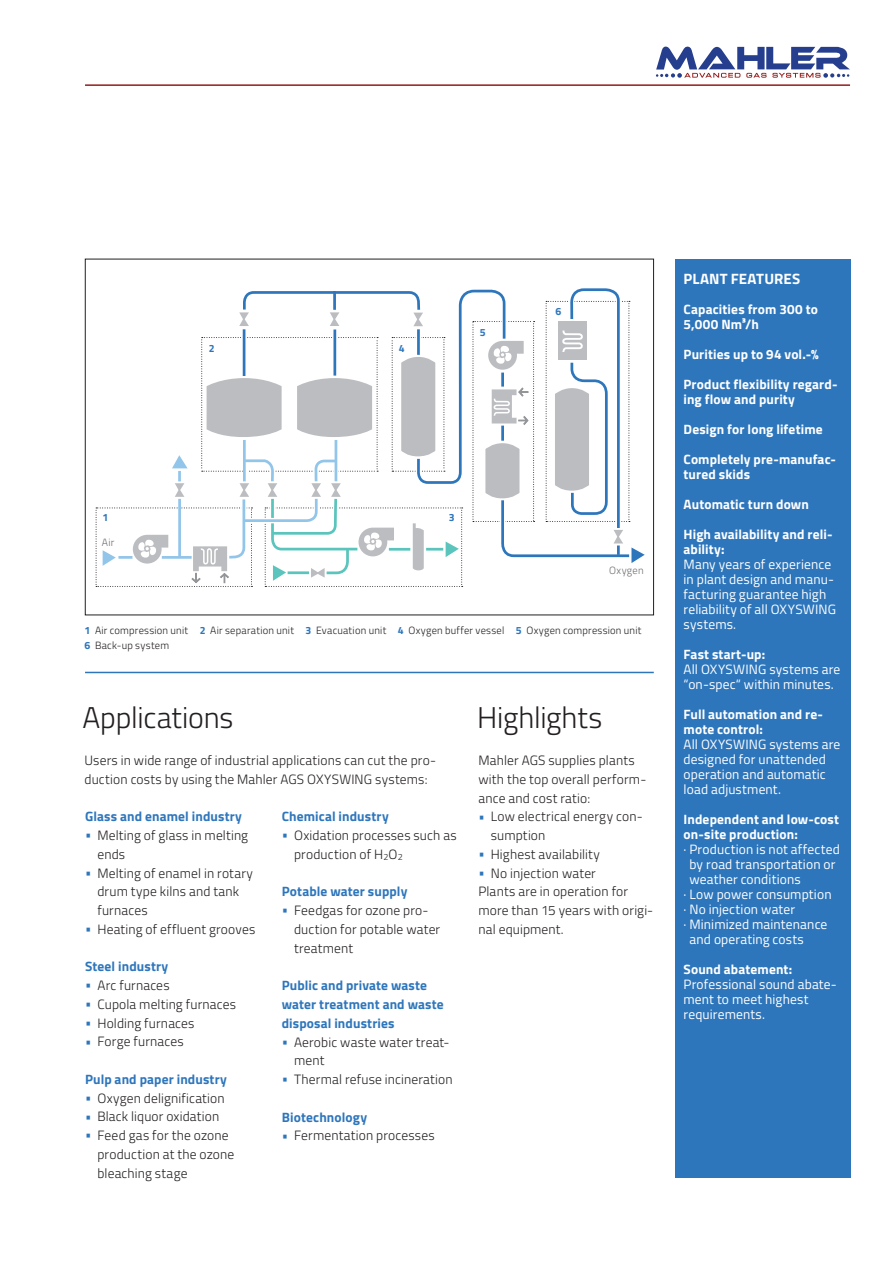
<style>
.page{position:relative;width:893px;height:1263px;background:#fff}
.page>*{position:absolute;margin:0;border:0;box-sizing:border-box;transform-origin:0 0}
.t1{font:300 30px "Titillium Web";letter-spacing:-.005em;color:#231f20}
.t2{font:700 15px "Titillium Web";letter-spacing:.005em;color:#fff}
.t3{font:300 13.5px/18.8px "Titillium Web";letter-spacing:.01em;color:#231f20}
.t4{font:13.5px/15px "Titillium Web";letter-spacing:.01em;color:#fff}
.t5{font:700 13.5px/15px "Titillium Web";letter-spacing:.01em;color:#fff}
.t6{font:700 13.5px/18.8px "Titillium Web";letter-spacing:.01em;color:#2e76bc}
.t7{font:300 10.5px/15px "Titillium Web";letter-spacing:.02em;color:#231f20}
.t8{font:300 10.5px "Titillium Web";letter-spacing:.02em;color:#6c6d70}
.t9{font:700 10.5px "Titillium Web";color:#2e76bc}
.s1{font-weight:700;color:#2e76bc}
.s2{color:#2e76bc}
</style>
<div class="page">
<hr style="left:85px;top:84px;width:765px;height:2px;background:#921d1c">
<svg style="left:656px;top:46px;width:194px;height:32px"></svg>
<svg style="left:413px;top:84px;width:97px;height:176px"></svg>
<svg style="left:96px;top:288px;width:549px;height:299px"></svg>
<div style="left:675px;top:259px;width:175px;height:918px;background:#2e76bc"></div>
<hr style="left:85px;top:672px;width:569px;height:1px;background:#2e76bc">
<p class="t9" style="left:209px;top:340px;width:7px">2</p>
<p class="t9" style="left:399px;top:340px;width:7px">4</p>
<p class="t9" style="left:480px;top:324px;width:7px">5</p>
<p class="t9" style="left:103px;top:510px;width:7px">1</p>
<p class="t9" style="left:449px;top:510px;width:7px">3</p>
<p class="t8" style="left:102px;top:535px;width:14px">Air</p>
<p class="t9" style="left:556px;top:303px;width:7px">6</p>
<p class="t8" style="left:609px;top:563px;width:36px">Oxygen</p>
<p class="t7" style="left:85px;top:622px;width:558px"><span class="s1">1</span> Air compression unit <span class="s1">2</span> Air separation unit <span class="s1">3</span> Evacuation unit <span class="s1">4</span> Oxygen buffer vessel <span class="s1">5</span> Oxygen compression unit<br><span class="s1">6</span> Back-up system</p>
<h1 class="t1" style="left:82px;top:695px;width:153px">Applications</h1>
<h1 class="t1" style="left:477px;top:695px;width:126px">Highlights</h1>
<p class="t3" style="left:85px;top:750px;width:353px">Users in wide range of industrial applications can cut the pro&shy;duction costs by using the Mahler AGS OXYSWING systems:</p>
<p class="t3" style="left:478px;top:750px;width:170px">Mahler AGS supplies plants with the top overall perform&shy;ance and cost ratio:</p>
<p class="t3" style="left:491px;top:807px;width:153px;text-indent:-12px"><span class="s2">•</span> Low electrical energy con&shy;sumption</p>
<p class="t3" style="left:478px;top:844px;width:123px"><span class="s2">•</span> Highest availability</p>
<p class="t3" style="left:478px;top:863px;width:176px"><span class="s2">•</span> No injection water<br>Plants are in operation for more than 15 years with origi&shy;nal equipment.</p>
<p class="t6" style="left:85px;top:806px;width:159px">Glass and enamel industry</p>
<p class="t3" style="left:97px;top:825px;width:152px;text-indent:-12px"><span class="s2">•</span> Melting of glass in melting ends</p>
<p class="t3" style="left:97px;top:863px;width:157px;text-indent:-12px"><span class="s2">•</span> Melting of enamel in rotary drum type kilns and tank furnaces</p>
<p class="t3" style="left:85px;top:919px;width:172px"><span class="s2">•</span> Heating of effluent grooves</p>
<p class="t6" style="left:85px;top:956px;width:85px">Steel industry</p>
<p class="t3" style="left:85px;top:975px;width:86px"><span class="s2">•</span> Arc furnaces</p>
<p class="t3" style="left:85px;top:994px;width:153px"><span class="s2">•</span> Cupola melting furnaces</p>
<p class="t3" style="left:85px;top:1013px;width:111px"><span class="s2">•</span> Holding furnaces</p>
<p class="t3" style="left:85px;top:1032px;width:100px"><span class="s2">•</span> Forge furnaces</p>
<p class="t6" style="left:85px;top:1069px;width:143px">Pulp and paper industry</p>
<p class="t3" style="left:85px;top:1088px;width:141px"><span class="s2">•</span> Oxygen delignification</p>
<p class="t3" style="left:85px;top:1107px;width:136px"><span class="s2">•</span> Black liquor oxidation</p>
<p class="t3" style="left:97px;top:1125px;width:138px;text-indent:-12px"><span class="s2">•</span> Feed gas for the ozone production at the ozone bleaching stage</p>
<p class="t6" style="left:282px;top:806px;width:109px">Chemical industry</p>
<p class="t3" style="left:294px;top:825px;width:164px;text-indent:-12px"><span class="s2">•</span> Oxidation processes such as production of H<sub>2</sub>O<sub>2</sub></p>
<p class="t6" style="left:282px;top:882px;width:127px">Potable water supply</p>
<p class="t3" style="left:294px;top:900px;width:148px;text-indent:-12px"><span class="s2">•</span> Feedgas for ozone pro&shy;duction for potable water treatment</p>
<p class="t6" style="left:282px;top:975px;width:163px">Public and private waste water treatment and waste disposal industries</p>
<p class="t3" style="left:294px;top:1032px;width:157px;text-indent:-12px"><span class="s2">•</span> Aerobic waste water treat&shy;ment</p>
<p class="t3" style="left:282px;top:1069px;width:172px"><span class="s2">•</span> Thermal refuse incineration</p>
<p class="t6" style="left:282px;top:1107px;width:87px">Biotechnology</p>
<p class="t3" style="left:282px;top:1125px;width:154px"><span class="s2">•</span> Fermentation processes</p>
<p class="t2" style="left:684px;top:268px;width:118px">PLANT FEATURES</p>
<p class="t5" style="left:684px;top:301px;width:136px">Capacities from 300 to<br>5,000 Nm³/h</p>
<p class="t5" style="left:684px;top:346px;width:137px">Purities up to 94 vol.-%</p>
<p class="t5" style="left:684px;top:376px;width:156px">Product flexibility regard&shy;ing flow and purity</p>
<p class="t5" style="left:684px;top:421px;width:141px">Design for long lifetime</p>
<p class="t5" style="left:684px;top:451px;width:154px">Completely pre-manufac&shy;tured skids</p>
<p class="t5" style="left:684px;top:496px;width:127px">Automatic turn down</p>
<p class="t5" style="left:684px;top:526px;width:150px">High availability and reli&shy;ability:</p>
<p class="t4" style="left:684px;top:556px;width:154px">Many years of experience in plant design and manu&shy;facturing guarantee high reliability of all OXYSWING systems.</p>
<p class="t5" style="left:684px;top:646px;width:83px">Fast start-up:</p>
<p class="t4" style="left:684px;top:661px;width:158px">All OXYSWING systems are “on-spec“ within minutes.</p>
<p class="t5" style="left:684px;top:706px;width:141px">Full automation and re&shy;mote control:</p>
<p class="t4" style="left:684px;top:736px;width:158px">All OXYSWING systems are designed for unattended operation and automatic load adjustment.</p>
<p class="t5" style="left:684px;top:811px;width:157px">Independent and low-cost on-site production:</p>
<p class="t4" style="left:684px;top:841px;width:158px">· Production is not affected</p>
<p class="t4" style="left:689px;top:856px;width:148px">by road transportation or</p>
<p class="t4" style="left:689px;top:871px;width:113px">weather conditions</p>
<p class="t4" style="left:684px;top:886px;width:150px">· Low power consumption</p>
<p class="t4" style="left:684px;top:901px;width:113px">· No injection water</p>
<p class="t4" style="left:684px;top:916px;width:145px">· Minimized maintenance</p>
<p class="t4" style="left:689px;top:931px;width:116px">and operating costs</p>
<p class="t5" style="left:684px;top:961px;width:110px">Sound abatement:</p>
<p class="t4" style="left:684px;top:976px;width:155px">Professional sound abate&shy;ment to meet highest requirements.</p>
</div>
